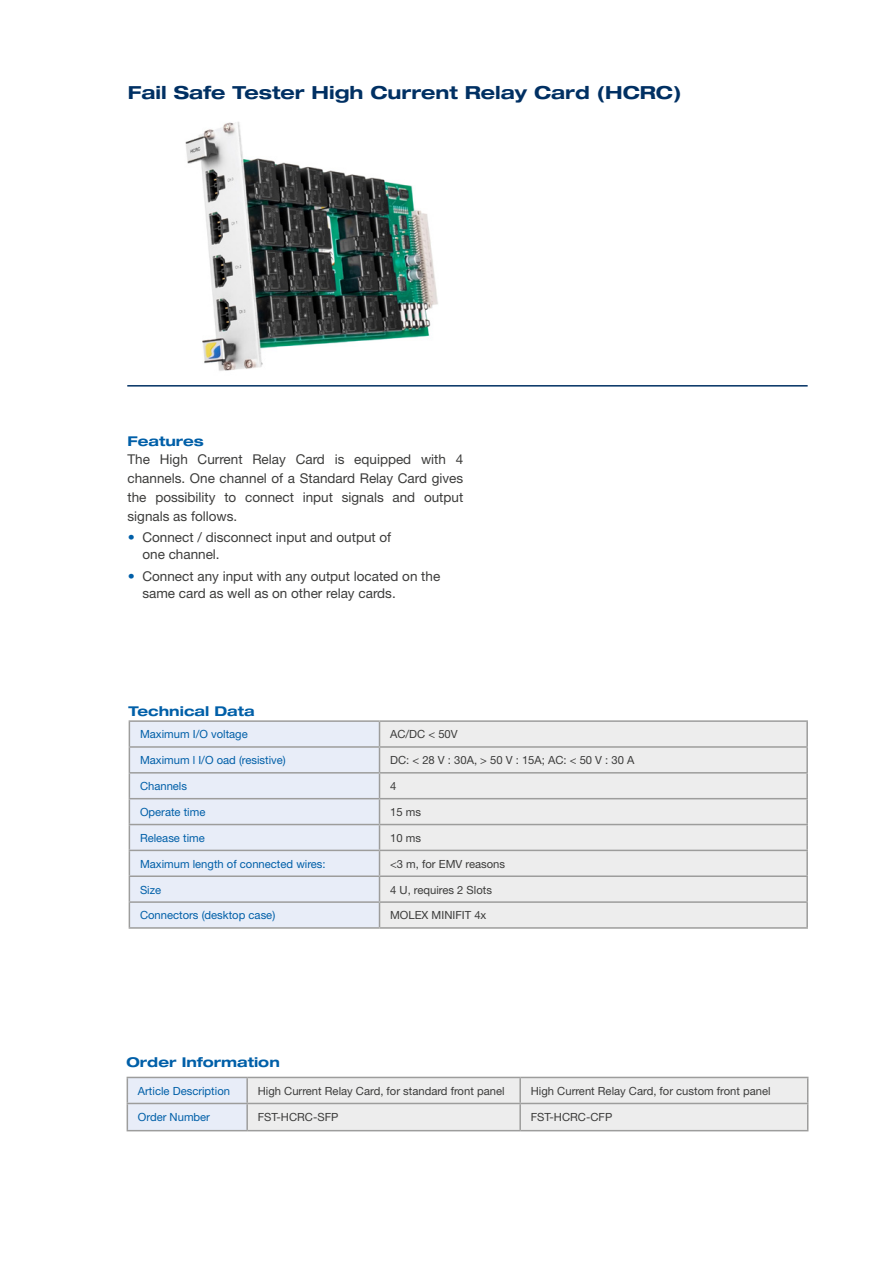
<style>
.page{position:relative;width:893px;height:1263px;background:#fff}
.page>*{position:absolute;margin:0;border:0;box-sizing:border-box;transform-origin:0 0}
.t1{font:700 expanded 18px "Helvetica Neue LT Pro";color:#003063;scale:1.05 1}
.t2{font:13.5px/18.8px "Helvetica Neue LT";color:#3c3c3b}
.t3{font:700 expanded 13.5px "Helvetica Neue LT Pro";color:#005fa8;scale:1.05 1}
.t4{font:11.25px "Helvetica Neue LT";color:#3c3c3b}
.t5{font:11.25px "Helvetica Neue LT";color:#005fa8}
.s1{color:#005fa8}
</style>
<div class="page">
<hr style="left:127px;top:385px;width:681px;height:2px;background:#003063">
<img style="left:185px;top:122px;width:253px;height:249px">
<div style="left:130px;top:722px;width:249px;height:205px;background:#e8edf8"></div>
<div style="left:380px;top:722px;width:426px;height:205px;background:#ededed"></div>
<hr style="left:129px;top:746px;width:250px;height:2px;background:#9d9d9c">
<hr style="left:129px;top:798px;width:250px;height:1px;background:#9d9d9c">
<hr style="left:129px;top:850px;width:250px;height:1px;background:#9d9d9c">
<hr style="left:129px;top:901px;width:250px;height:2px;background:#9d9d9c">
<hr style="left:129px;top:927px;width:250px;height:2px;background:#9d9d9c">
<hr style="left:129px;top:772px;width:250px;height:1px;background:#9d9d9c">
<hr style="left:129px;top:824px;width:250px;height:1px;background:#9d9d9c">
<hr style="left:129px;top:875px;width:250px;height:2px;background:#9d9d9c">
<hr style="left:379px;top:772px;width:429px;height:1px;background:#9d9d9c">
<hr style="left:379px;top:824px;width:429px;height:1px;background:#9d9d9c">
<hr style="left:379px;top:875px;width:429px;height:2px;background:#9d9d9c">
<svg style="left:379px;top:722px;width:1px;height:205px"></svg>
<hr style="left:806px;top:722px;width:2px;height:24px;background:#9d9d9c">
<hr style="left:379px;top:746px;width:429px;height:2px;background:#9d9d9c">
<hr style="left:806px;top:748px;width:2px;height:24px;background:#9d9d9c">
<hr style="left:806px;top:773px;width:2px;height:25px;background:#9d9d9c">
<hr style="left:379px;top:798px;width:429px;height:1px;background:#9d9d9c">
<hr style="left:806px;top:799px;width:2px;height:25px;background:#9d9d9c">
<hr style="left:806px;top:825px;width:2px;height:25px;background:#9d9d9c">
<hr style="left:379px;top:850px;width:429px;height:1px;background:#9d9d9c">
<hr style="left:806px;top:851px;width:2px;height:24px;background:#9d9d9c">
<hr style="left:806px;top:877px;width:2px;height:24px;background:#9d9d9c">
<hr style="left:379px;top:901px;width:429px;height:2px;background:#9d9d9c">
<hr style="left:806px;top:903px;width:2px;height:24px;background:#9d9d9c">
<hr style="left:379px;top:927px;width:429px;height:2px;background:#9d9d9c">
<hr style="left:129px;top:720px;width:250px;height:2px;background:#9d9d9c">
<hr style="left:379px;top:720px;width:429px;height:2px;background:#9d9d9c">
<svg style="left:129px;top:722px;width:1px;height:205px"></svg>
<svg style="left:127px;top:1077px;width:681px;height:54px;background:#e7e8ea"></svg>
<hr style="left:247px;top:1103px;width:273px;height:1px;background:#9d9d9c">
<hr style="left:520px;top:1103px;width:288px;height:1px;background:#9d9d9c">
<hr style="left:246px;top:1078px;width:2px;height:25px;background:#9d9d9c">
<hr style="left:519px;top:1078px;width:2px;height:25px;background:#9d9d9c">
<h1 class="t1" style="left:128px;top:81px;width:529px">Fail Safe Tester High Current Relay Card (HCRC)</h1>
<p class="t3" style="left:128px;top:432px;width:74px">Features</p>
<p class="t2" style="left:128px;top:450px;width:337px;text-align:justify">The High Current Relay Card is equipped with 4 channels. One channel of a Standard Relay Card gives the possibility to connect input signals and output signals as follows.</p>
<p class="t2" style="left:142px;top:528px;width:250px;line-height:17.2px;text-indent:-14px"><span class="s1">•</span> Connect / disconnect input and output of one channel.</p>
<p class="t2" style="left:142px;top:567px;width:299px;line-height:17.2px;text-indent:-14px"><span class="s1">•</span> Connect any input with any output located on the same card as well as on other relay cards.</p>
<p class="t3" style="left:129px;top:702px;width:121px">Technical Data</p>
<p class="t5" style="left:140px;top:728px;width:109px">Maximum I/O voltage</p>
<p class="t4" style="left:390px;top:728px;width:69px">AC/DC &lt; 50V</p>
<p class="t5" style="left:140px;top:754px;width:147px">Maximum l I/O oad (resistive)</p>
<p class="t4" style="left:390px;top:754px;width:246px">DC: &lt; 28 V : 30A, &gt; 50 V : 15A; AC: &lt; 50 V : 30 A</p>
<p class="t5" style="left:140px;top:779px;width:49px">Channels</p>
<p class="t4" style="left:390px;top:779px;width:8px">4</p>
<p class="t5" style="left:140px;top:805px;width:67px">Operate time</p>
<p class="t4" style="left:390px;top:805px;width:32px">15 ms</p>
<p class="t5" style="left:140px;top:831px;width:66px">Release time</p>
<p class="t4" style="left:390px;top:831px;width:32px">10 ms</p>
<p class="t5" style="left:140px;top:857px;width:187px">Maximum length of connected wires:</p>
<p class="t4" style="left:390px;top:857px;width:116px">&lt;3 m, for EMV reasons</p>
<p class="t5" style="left:140px;top:883px;width:23px">Size</p>
<p class="t4" style="left:390px;top:883px;width:103px">4 U, requires 2 Slots</p>
<p class="t5" style="left:140px;top:909px;width:137px">Connectors (desktop case)</p>
<p class="t4" style="left:390px;top:909px;width:98px">MOLEX MINIFIT 4x</p>
<p class="t3" style="left:127px;top:1053px;width:147px">Order Information</p>
<p class="t5" style="left:138px;top:1084px;width:94px">Article Description</p>
<p class="t4" style="left:258px;top:1084px;width:248px">High Current Relay Card, for standard front panel</p>
<p class="t4" style="left:531px;top:1084px;width:241px">High Current Relay Card, for custom front panel</p>
<p class="t5" style="left:138px;top:1110px;width:74px">Order Number</p>
<p class="t4" style="left:258px;top:1110px;width:82px">FST-HCRC-SFP</p>
<p class="t4" style="left:531px;top:1110px;width:83px">FST-HCRC-CFP</p>
</div>
